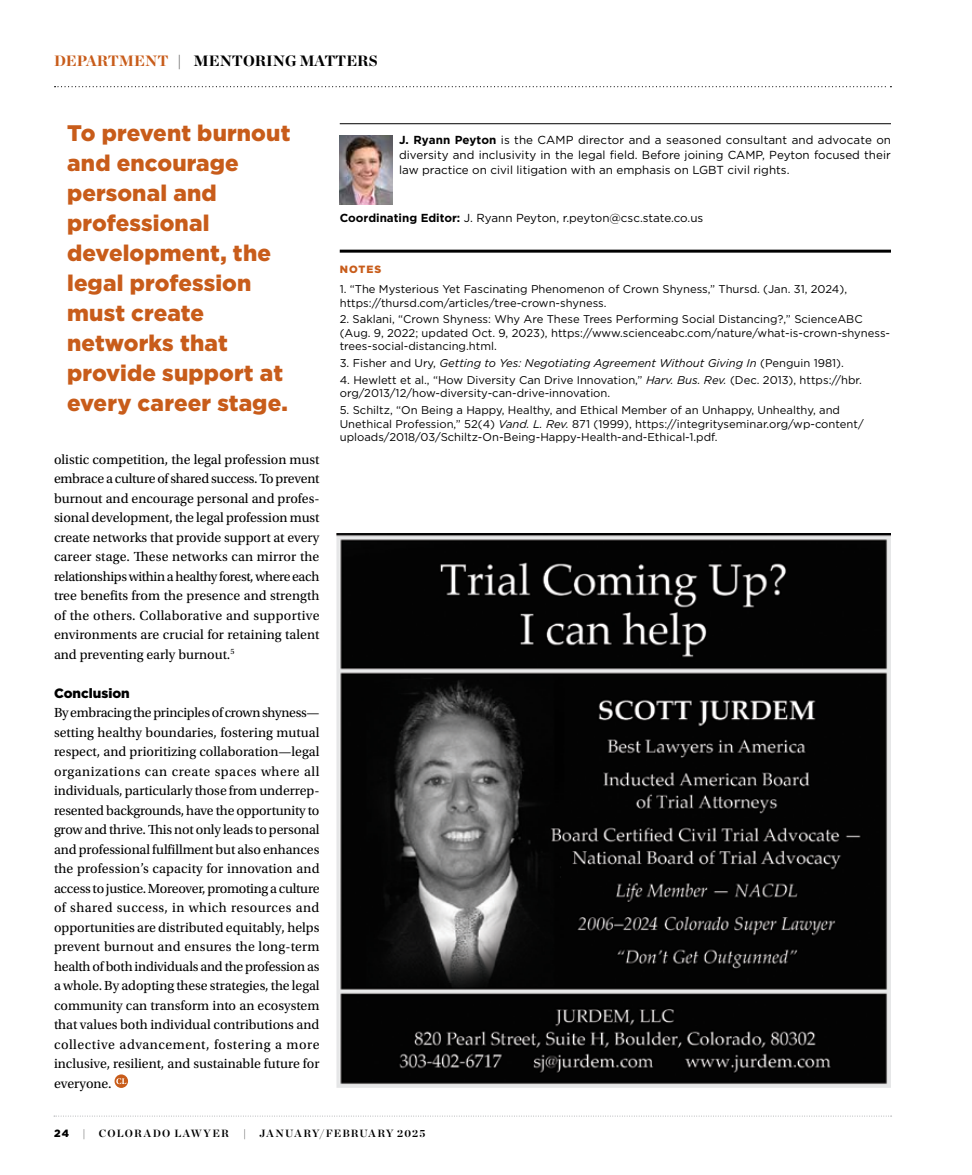
<style>
.page{position:relative;width:972px;height:1175px;background:#fff}
.page>*{position:absolute;margin:0;border:0;box-sizing:border-box;transform-origin:0 0}
.t1{font:900 22.5px/30px "Gotham";letter-spacing:.005em;color:#c85c1a}
.t2{font:900 15px "Chronicle Display";color:#000}
.t3{font:13.8px/19.5px "Utopia Std";color:#000;text-align:justify}
.t4{font:900 13.5px "Gotham";color:#000}
.t5{font:11.7px/15px "Gotham";color:#000;text-align:justify}
.t6{font:11.25px/13.5px "Gotham";color:#000}
.t7{font:italic 11.25px "Gotham";color:#000}
.t8{font:700 10.5px "Chronicle Display";letter-spacing:.115em;color:#000}
.t9{font:900 10.5px "Gotham";letter-spacing:.1em;color:#c85c1a}
.t10{font:900 10.5px "Gotham";color:#000}
.s1{color:#c85c1a}
.s2{font-weight:700}
.s3{font-style:normal}
.s4{font-style:italic}
</style>
<div class="page">
<svg style="left:54px;top:1115px;width:838px;height:1px"></svg>
<svg style="left:55px;top:86px;width:836px;height:1px"></svg>
<img style="left:337px;top:533px;width:554px;height:555px">
<hr style="left:340px;top:250px;width:551px;height:3px;background:#000">
<hr style="left:340px;top:123px;width:551px;height:1px;background:#000">
<svg style="left:115px;top:1074px;width:13px;height:14px"></svg>
<svg style="left:116px;top:1078px;width:10px;height:6px"></svg>
<img style="left:339px;top:136px;width:53px;height:68px">
<p class="t2" style="left:54px;top:48px;width:325px"><span class="s1">DEPARTMENT</span> | MENTORING MATTERS</p>
<h1 class="t1" style="left:67px;top:118px;width:225px">To prevent burnout and encourage personal and professional development, the legal profession must create networks that provide support at every career stage.</h1>
<p class="t3" style="left:54px;top:450px;width:267px">olistic competition, the legal profession must embrace a culture of shared success. To prevent burnout and encourage personal and profes&shy;sional development, the legal profession must create networks that provide support at every career stage. These networks can mirror the relationships within a healthy forest, where each tree benefits from the presence and strength of the others. Collaborative and supportive environments are crucial for retaining talent and preventing early burnout.<sup>5</sup></p>
<p class="t4" style="left:54px;top:683px;width:77px">Conclusion</p>
<p class="t3" style="left:54px;top:703px;width:267px">By embracing the principles of crown shyness— setting healthy boundaries, fostering mutual respect, and prioritizing collaboration—legal organizations can create spaces where all individuals, particularly those from underrep&shy;resented backgrounds, have the opportunity to grow and thrive. This not only leads to personal and professional fulfillment but also enhances the profession’s capacity for innovation and access to justice. Moreover, promoting a culture of shared success, in which resources and opportunities are distributed equitably, helps prevent burnout and ensures the long-term health of both individuals and the profession as a whole. By adopting these strategies, the legal community can transform into an ecosystem that values both individual contributions and collective advancement, fostering a more inclusive, resilient, and sustainable future for everyone.</p>
<p class="t5" style="left:399px;top:132px;width:493px"><span class="s2">J. Ryann Peyton</span> is the CAMP director and a seasoned consultant and advocate on diversity and inclusivity in the legal field. Before joining CAMP, Peyton focused their law practice on civil litigation with an emphasis on LGBT civil rights.</p>
<p class="t5" style="left:340px;top:210px;width:365px"><span class="s2">Coordinating Editor:</span> J. Ryann Peyton, r.peyton@csc.state.co.us</p>
<p class="t9" style="left:340px;top:262px;width:43px">NOTES</p>
<p class="t6" style="left:340px;top:282px;width:509px">1. “The Mysterious Yet Fascinating Phenomenon of Crown Shyness,” Thursd. (Jan. 31, 2024), https://thursd.com/articles/tree-crown-shyness.</p>
<p class="t6" style="left:340px;top:312px;width:552px">2. Saklani, “Crown Shyness: Why Are These Trees Performing Social Distancing?,” ScienceABC (Aug. 9, 2022; updated Oct. 9, 2023), https://www.scienceabc.com/nature/what-is-crown-shyness&shy;trees-social-distancing.html.</p>
<p class="t7" style="left:340px;top:356px;width:506px"><span class="s3">3. Fisher and Ury,</span> Getting to Yes: Negotiating Agreement Without Giving In <span class="s3">(Penguin 1981).</span></p>
<p class="t6" style="left:340px;top:373px;width:524px">4. Hewlett et al., “How Diversity Can Drive Innovation,” <span class="s4">Harv. Bus. Rev.</span> (Dec. 2013), https://hbr. org/2013/12/how-diversity-can-drive-innovation.</p>
<p class="t6" style="left:340px;top:403px;width:525px">5. Schiltz, “On Being a Happy, Healthy, and Ethical Member of an Unhappy, Unhealthy, and<br>Unethical Profession,” 52(4) <span class="s4">Vand. L. Rev.</span> 871 (1999), https://integrityseminar.org/wp-content/ uploads/2018/03/Schiltz-On-Being-Happy-Health-and-Ethical-1.pdf.</p>
<p class="t10" style="left:54px;top:1126px;width:17px">24</p>
<p class="t8" style="left:82px;top:1125px;width:5px">|</p>
<p class="t8" style="left:99px;top:1125px;width:132px">COLORADO LAWYER</p>
<p class="t8" style="left:243px;top:1125px;width:5px">|</p>
<p class="t8" style="left:260px;top:1125px;width:167px">JANUARY/FEBRUARY 2025</p>
</div>
